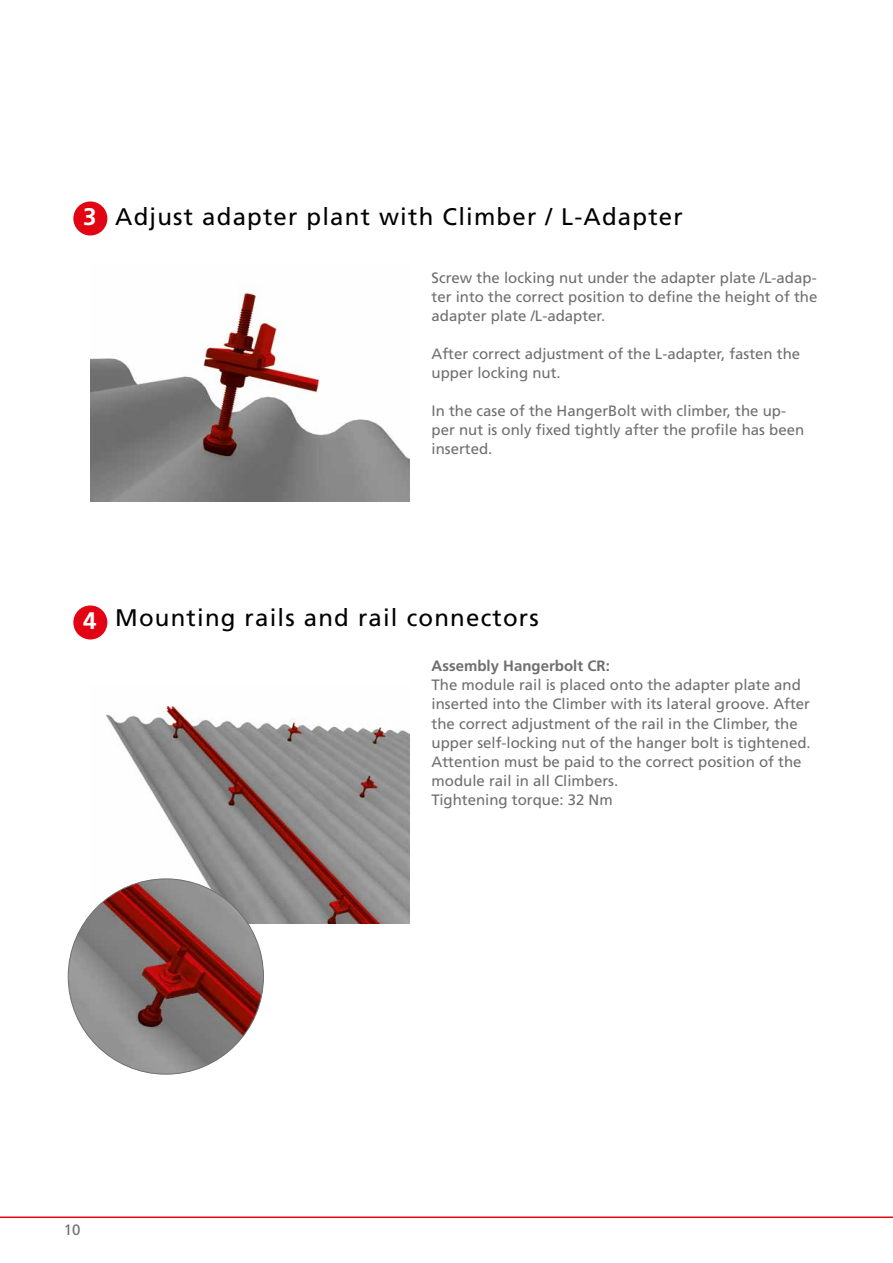
<style>
.page{position:relative;width:893px;height:1263px;background:#fff}
.page>*{position:absolute;margin:0;border:0;box-sizing:border-box;transform-origin:0 0}
.t1{font:24px "Frutiger LT Std";letter-spacing:.05em;color:#000}
.t2{font:15px/19px "Frutiger LT Std";color:#6f6f6f}
.t3{font:700 15px "Frutiger LT Std";color:#6f6f6f}
.s1{font-weight:700;color:#fff}
</style>
<div class="page">
<svg style="left:0;top:1216px;width:893px;height:2px"></svg>
<div style="left:73px;top:201px;width:34px;height:34px;background:#e30413;border-radius:50%"></div>
<img style="left:90px;top:285px;width:319px;height:217px">
<div style="left:73px;top:605px;width:34px;height:34px;background:#e30413;border-radius:50%"></div>
<img style="left:90px;top:705px;width:319px;height:219px">
<img style="left:68px;top:879px;width:195px;height:195px;border-radius:98px">
<h1 class="t1" style="left:83px;top:203px;width:601px"><span class="s1">3</span> Adjust adapter plant with Climber / L-Adapter</h1>
<p class="t2" style="left:432px;top:268px;width:387px;text-align:justify">Screw the locking nut under the adapter plate /L-adap&shy;ter into the correct position to define the height of the adapter plate /L-adapter.</p>
<p class="t2" style="left:432px;top:344px;width:370px">After correct adjustment of the L-adapter, fasten the upper locking nut.</p>
<p class="t2" style="left:432px;top:401px;width:374px">In the case of the HangerBolt with climber, the up&shy;per nut is only fixed tightly after the profile has been inserted.</p>
<h1 class="t1" style="left:83px;top:603px;width:457px"><span class="s1">4</span> Mounting rails and rail connectors</h1>
<p class="t3" style="left:432px;top:657px;width:180px">Assembly Hangerbolt CR:</p>
<p class="t2" style="left:432px;top:676px;width:381px">The module rail is placed onto the adapter plate and inserted into the Climber with its lateral groove. After the correct adjustment of the rail in the Climber, the upper self-locking nut of the hanger bolt is tightened.<br>Attention must be paid to the correct position of the module rail in all Climbers.<br>Tightening torque: 32 Nm</p>
<p class="t2" style="left:64px;top:1220px;width:18px">10</p>
</div>
